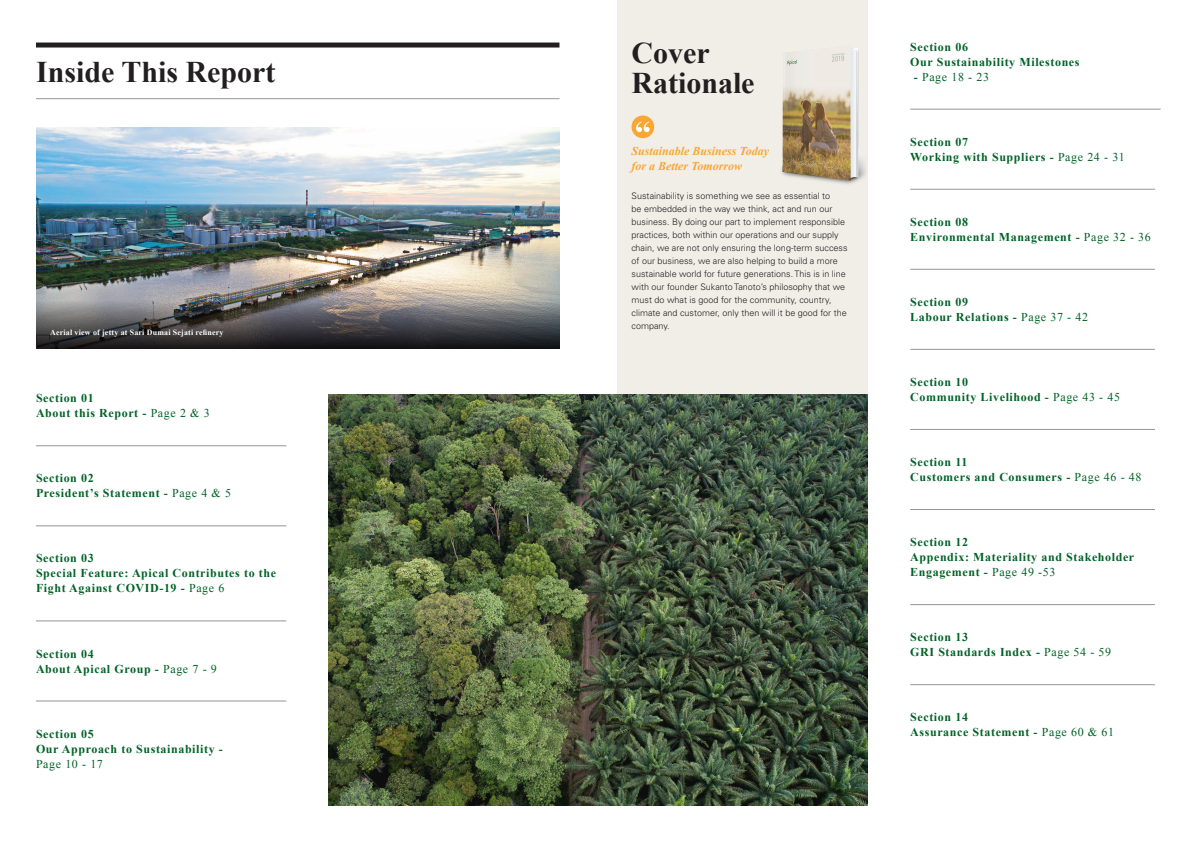
<style>
.page{position:relative;width:1191px;height:842px;background:#fff}
.page>*{position:absolute;margin:0;border:0;box-sizing:border-box;transform-origin:0 0}
.t1{font:700 30px/30px "Times New Roman";color:#231f20}
.t2{font:700 12px/15px "Times New Roman";letter-spacing:.05em;color:#016226}
.t3{font:italic 700 12px/15px "Times New Roman";color:#faa633}
.t4{font:12px "Times New Roman";letter-spacing:.05em;color:#016226}
.t5{font:300 9px/13px "Univers LT Std";color:#231f20}
.t6{font:700 8px "Times New Roman";letter-spacing:.02em;color:#fff}
.s1{font-weight:400}
.s2{font-weight:700}
</style>
<div class="page">
<div style="left:617px;top:0;width:250px;height:806px;background:#f1ede7"></div>
<hr style="left:36px;top:99px;width:523px;height:1px;background:#939598">
<hr style="left:36px;top:446px;width:250px;height:1px;background:#939598">
<hr style="left:36px;top:526px;width:250px;height:1px;background:#939598">
<hr style="left:36px;top:621px;width:250px;height:1px;background:#939598">
<hr style="left:36px;top:701px;width:250px;height:1px;background:#939598">
<hr style="left:910px;top:189px;width:245px;height:1px;background:#939598">
<hr style="left:910px;top:269px;width:245px;height:1px;background:#939598">
<hr style="left:910px;top:349px;width:245px;height:1px;background:#939598">
<hr style="left:910px;top:429px;width:245px;height:1px;background:#939598">
<hr style="left:910px;top:509px;width:245px;height:1px;background:#939598">
<hr style="left:910px;top:604px;width:245px;height:1px;background:#939598">
<hr style="left:910px;top:684px;width:245px;height:1px;background:#939598">
<hr style="left:910px;top:109px;width:250px;height:1px;background:#939598">
<img style="left:781px;top:38px;width:87px;height:164px">
<img style="left:329px;top:394px;width:538px;height:412px">
<div style="left:631px;top:116px;width:23px;height:22px;background:#faa633;border-radius:50%"></div>
<svg style="left:636px;top:122px;width:13px;height:10px"></svg>
<div style="left:36px;top:43px;width:523px;height:5px;background:#231f20"></div>
<img style="left:36px;top:127px;width:523px;height:222px">
<div style="left:36px;top:335px;width:14px;height:14px;border:1px solid #231f20"></div>
<p class="t1" style="left:36px;top:56px;width:241px">Inside This Report</p>
<p class="t6" style="left:50px;top:326px;width:175px">Aerial view of jetty at Sari Dumai Sejati refinery</p>
<p class="t2" style="left:36px;top:390px;width:59px">Section 01</p>
<p class="t2" style="left:36px;top:405px;width:175px">About this Report - <span class="s1">Page 2 &amp; 3</span></p>
<p class="t2" style="left:36px;top:470px;width:59px">Section 02</p>
<p class="t2" style="left:36px;top:485px;width:197px">President’s Statement - <span class="s1">Page 4 &amp; 5</span></p>
<p class="t2" style="left:36px;top:551px;width:59px">Section 03</p>
<p class="t2" style="left:36px;top:566px;width:242px">Special Feature: Apical Contributes to the<br>Fight Against COVID-19 - <span class="s1">Page 6</span></p>
<p class="t2" style="left:36px;top:646px;width:59px">Section 04</p>
<p class="t2" style="left:36px;top:661px;width:182px">About Apical Group - <span class="s1">Page 7 - 9</span></p>
<p class="t2" style="left:36px;top:726px;width:59px">Section 05</p>
<p class="t2" style="left:36px;top:741px;width:188px">Our Approach to Sustainability -</p>
<p class="t4" style="left:36px;top:755px;width:68px">Page 10 - 17</p>
<p class="t1" style="left:631px;top:37px;width:125px">Cover<br>Rationale</p>
<p class="t3" style="left:631px;top:143px;width:139px">Sustainable Business Today for a Better Tomorrow</p>
<p class="t5" style="left:631px;top:189px;width:217px">Sustainability is something we see as essential to<br>be embedded in the way we think, act and run our business. By doing our part to implement responsible practices, both within our operations and our supply chain, we are not only ensuring the long-term success of our business, we are also helping to build a more sustainable world for future generations. This is in line with our founder Sukanto Tanoto’s philosophy that we must do what is good for the community, country, climate and customer, only then will it be good for the company.</p>
<p class="t2" style="left:910px;top:39px;width:59px">Section 06</p>
<p class="t2" style="left:910px;top:54px;width:171px">Our Sustainability Milestones</p>
<p class="t4" style="left:914px;top:69px;width:77px"><span class="s2">-</span> Page 18 - 23</p>
<p class="t2" style="left:910px;top:134px;width:59px">Section 07</p>
<p class="t2" style="left:910px;top:149px;width:216px">Working with Suppliers - <span class="s1">Page 24 - 31</span></p>
<p class="t2" style="left:910px;top:214px;width:59px">Section 08</p>
<p class="t2" style="left:910px;top:229px;width:242px">Environmental Management - <span class="s1">Page 32 - 36</span></p>
<p class="t2" style="left:910px;top:294px;width:59px">Section 09</p>
<p class="t2" style="left:910px;top:309px;width:179px">Labour Relations - <span class="s1">Page 37 - 42</span></p>
<p class="t2" style="left:910px;top:374px;width:59px">Section 10</p>
<p class="t2" style="left:910px;top:389px;width:211px">Community Livelihood - <span class="s1">Page 43 - 45</span></p>
<p class="t2" style="left:910px;top:454px;width:59px">Section 11</p>
<p class="t2" style="left:910px;top:469px;width:233px">Customers and Consumers - <span class="s1">Page 46 - 48</span></p>
<p class="t2" style="left:910px;top:534px;width:59px">Section 12</p>
<p class="t2" style="left:910px;top:549px;width:225px">Appendix: Materiality and Stakeholder<br>Engagement - <span class="s1">Page 49 -53</span></p>
<p class="t2" style="left:910px;top:629px;width:59px">Section 13</p>
<p class="t2" style="left:910px;top:644px;width:202px">GRI Standards Index - <span class="s1">Page 54 - 59</span></p>
<p class="t2" style="left:910px;top:709px;width:59px">Section 14</p>
<p class="t2" style="left:910px;top:724px;width:205px">Assurance Statement - <span class="s1">Page 60 &amp; 61</span></p>
</div>
